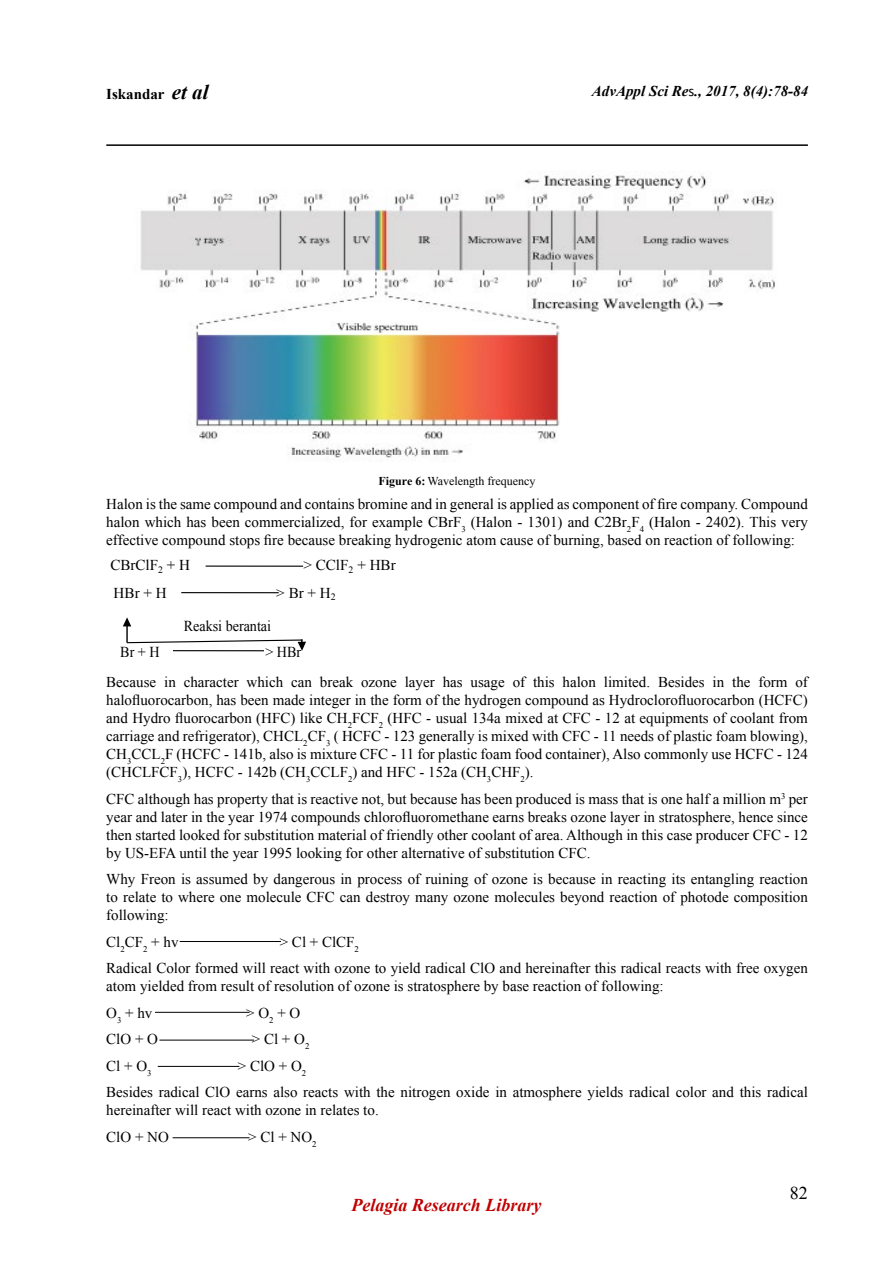
<style>
.page{position:relative;width:893px;height:1263px;background:#fff}
.page>*{position:absolute;margin:0;border:0;box-sizing:border-box;transform-origin:0 0}
.t1{font:italic 700 18px "Times New Roman";color:#c00000}
.t2{font:18px "Times New Roman";color:#000}
.t3{font:15.15px "Times New Roman";color:#000;scale:.93 1}
.t4{font:15px/18px "Times New Roman";color:#000;text-align:justify}
.t5{font:italic 700 15px "Times New Roman";color:#000}
.t6{font:700 15px "Times New Roman";color:#000}
.t7{font:12px "Times New Roman";color:#000}
.s1{font-style:italic;font-size:21px}
.s2{font-family:"Calibri";font-weight:400;font-style:normal}
.s3{font-weight:700}
</style>
<div class="page">
<hr style="left:106px;top:144px;width:702px;height:2px;background:#000">
<hr style="left:206px;top:565px;width:97px;height:2px;background:#000">
<hr style="left:181px;top:592px;width:98px;height:1px;background:#000">
<svg style="left:123px;top:617px;width:183px;height:34px"></svg>
<img style="left:140px;top:174px;width:635px;height:288px">
<hr style="left:180px;top:941px;width:101px;height:1px;background:#000">
<hr style="left:155px;top:1012px;width:95px;height:1px;background:#000">
<hr style="left:159px;top:1040px;width:95px;height:1px;background:#000">
<hr style="left:158px;top:1066px;width:81px;height:1px;background:#000">
<hr style="left:173px;top:1137px;width:77px;height:1px;background:#000">
<p class="t6" style="left:106px;top:84px;width:104px">Iskandar <span class="s1">et al</span></p>
<p class="t5" style="left:592px;top:81px;width:218px">AdvAppl Sci Re<span class="s2">s</span>., 2017, 8(4):78-84</p>
<p class="t7" style="left:379px;top:473px;width:158px"><span class="s3">Figure 6:</span> Wavelength frequency</p>
<p class="t4" style="left:106px;top:495px;width:703px">Halon is the same compound and contains bromine and in general is applied as component of fire company. Compound halon which has been commercialized, for example CBrF<sub>3</sub> (Halon - 1301) and C2Br<sub>2</sub>F<sub>4</sub> (Halon - 2402). This very effective compound stops fire because breaking hydrogenic atom cause of burning, based on reaction of following:</p>
<p class="t4" style="left:110px;top:556px;width:81px">CBrClF<sub>2</sub> + H</p>
<p class="t4" style="left:304px;top:556px;width:94px">&gt; CClF<sub>2</sub> + HBr</p>
<p class="t4" style="left:114px;top:584px;width:55px">HBr + H</p>
<p class="t4" style="left:276px;top:584px;width:61px">&gt;Br+H<sub>2</sub></p>
<p class="t3" style="left:184px;top:615px;width:95px">Reaksi berantai</p>
<p class="t3" style="left:120px;top:641px;width:44px">Br+H</p>
<p class="t3" style="left:265px;top:641px;width:40px">&gt; HBr</p>
<p class="t4" style="left:106px;top:673px;width:703px">Because in character which can break ozone layer has usage of this halon limited. Besides in the form of halofluorocarbon, has been made integer in the form of the hydrogen compound as Hydroclorofluorocarbon (HCFC) and Hydro fluorocarbon (HFC) like CH<sub>2</sub>FCF<sub>2</sub> (HFC - usual 134a mixed at CFC - 12 at equipments of coolant from carriage and refrigerator), CHCL<sub>2</sub>CF<sub>3</sub> ( HCFC - 123 generally is mixed with CFC - 11 needs of plastic foam blowing), CH<sub>3</sub>CCL<sub>2</sub>F (HCFC - 141b, also is mixture CFC - 11 for plastic foam food container), Also commonly use HCFC - 124 (CHCLFCF<sub>3</sub>), HCFC - 142b (CH<sub>3</sub>CCLF<sub>2</sub>) and HFC - 152a (CH<sub>3</sub>CHF<sub>2</sub>).</p>
<p class="t4" style="left:106px;top:789px;width:703px">CFC although has property that is reactive not, but because has been produced is mass that is one half a million m<sup>3</sup> per year and later in the year 1974 compounds chlorofluoromethane earns breaks ozone layer in stratosphere, hence since then started looked for substitution material of friendly other coolant of area. Although in this case producer CFC - 12 by US-EFA until the year 1995 looking for other alternative of substitution CFC.</p>
<p class="t4" style="left:106px;top:870px;width:703px">Why Freon is assumed by dangerous in process of ruining of ozone is because in reacting its entangling reaction to relate to where one molecule CFC can destroy many ozone molecules beyond reaction of photode composition following:</p>
<p class="t4" style="left:106px;top:932px;width:74px">Cl<sub>2</sub>CF<sub>2</sub> + hv</p>
<p class="t4" style="left:106px;top:928px;width:703px;line-height:26.5px;text-indent:173px">&gt; Cl + ClCF<sub>2<br></sub>Radical Color formed will react with ozone to yield radical ClO and hereinafter this radical reacts with free oxygen</p>
<p class="t4" style="left:106px;top:973px;width:559px;line-height:26.5px">atom yielded from result of resolution of ozone is stratosphere by base reaction of following:<br>O<sub>3</sub> + hv</p>
<p class="t4" style="left:246px;top:1003px;width:56px">&gt; O<sub>2</sub> + O</p>
<p class="t4" style="left:106px;top:1030px;width:53px">ClO + O</p>
<p class="t4" style="left:252px;top:1030px;width:59px">&gt; Cl + O<sub>2</sub></p>
<p class="t4" style="left:106px;top:1056px;width:47px">Cl + O<sub>3</sub></p>
<p class="t4" style="left:106px;top:1052px;width:703px;line-height:26.5px;text-indent:132px">&gt; ClO + O<sub>2<br></sub>Besides radical ClO earns also reacts with the nitrogen oxide in atmosphere yields radical color and this radical</p>
<p class="t4" style="left:106px;top:1097px;width:274px;line-height:26.5px">hereinafter will react with ozone in relates to.<br>ClO + NO</p>
<p class="t4" style="left:248px;top:1127px;width:70px">&gt; Cl + NO<sub>2</sub></p>
<p class="t1" style="left:351px;top:1193px;width:191px">Pelagia Research Library</p>
<p class="t2" style="left:790px;top:1181px;width:19px">82</p>
</div>
